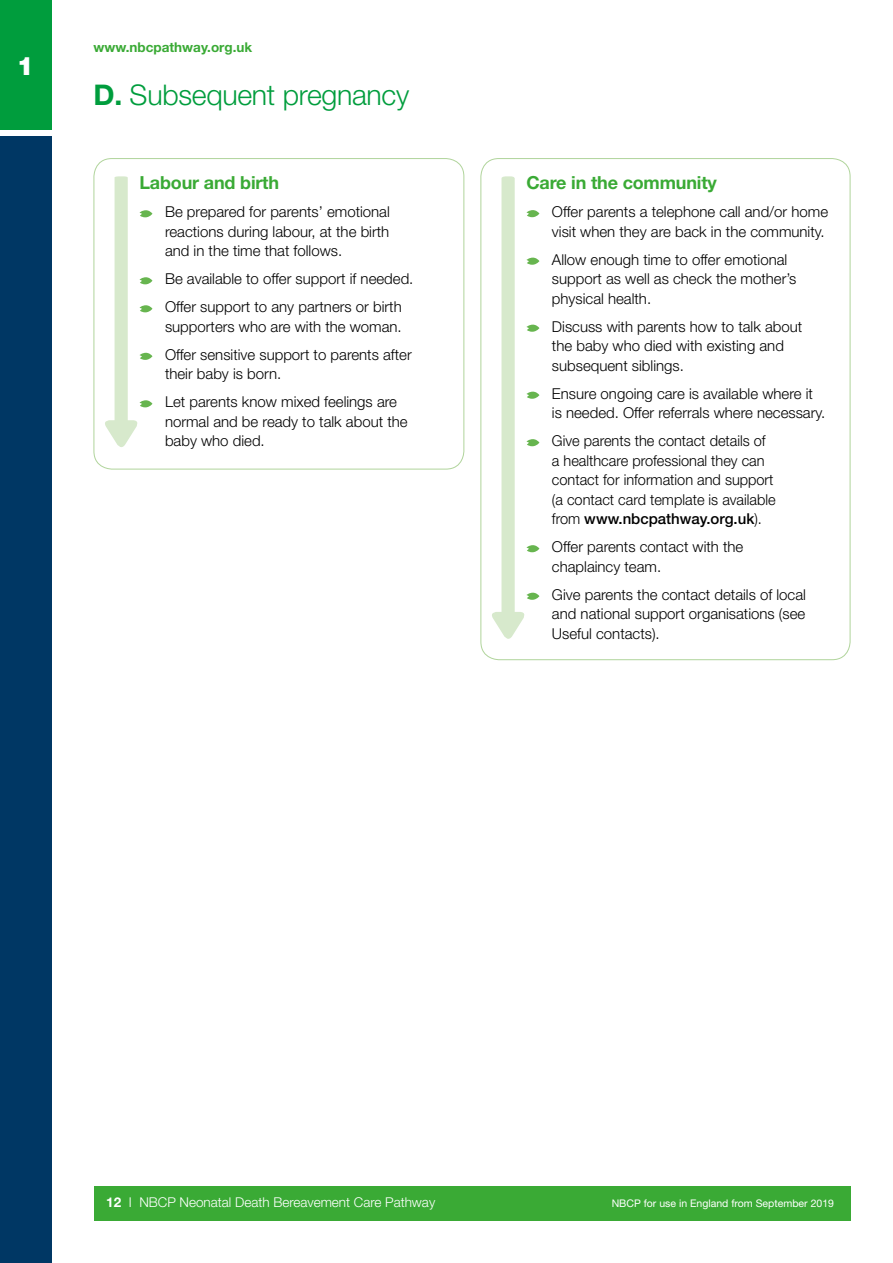
<style>
.page{position:relative;width:893px;height:1263px;background:#fff}
.page>*{position:absolute;margin:0;border:0;box-sizing:border-box;transform-origin:0 0}
.t1{font:300 28.5px "Helvetica Neue LT Std";letter-spacing:-.01em;color:#009d3d}
.t2{font:900 25.5px "Helvetica Neue LT Std";color:#fff}
.t3{font:700 18px "Helvetica Neue LT Std";letter-spacing:-.01em;color:#3aaa35}
.t4{font:300 15px/19.5px "Helvetica Neue LT Std";color:#000}
.t5{font:300 13.5px "Helvetica Neue LT Std";color:#fff}
.t6{font:700 13.5px "Helvetica Neue LT Std";color:#3aaa35}
.t7{font:10.5px "Helvetica Neue LT Std";color:#fff}
.s1{font-weight:700}
.s2{font-weight:500}
</style>
<div class="page">
<div style="left:94px;top:1186px;width:756px;height:34px;background:#3aaa35"></div>
<div style="left:94px;top:158px;width:370px;height:311px;border:1px solid #b0d49b;border-radius:18px"></div>
<svg style="left:105px;top:176px;width:47px;height:271px"></svg>
<svg style="left:492px;top:176px;width:47px;height:463px"></svg>
<div style="left:0;top:136px;width:51px;height:1127px;background:#003764"></div>
<div style="left:0;top:0;width:51px;height:130px;background:#009d3d"></div>
<h2 class="t2" style="left:17px;top:51px;width:19px">1</h2>
<p class="t6" style="left:94px;top:39px;width:160px">www.nbcpathway.org.uk</p>
<h1 class="t1" style="left:94px;top:78px;width:317px"><span class="s1">D.</span> Subsequent pregnancy</h1>
<p class="t3" style="left:139px;top:172px;width:141px">Labour and birth</p>
<p class="t4" style="left:165px;top:202px;width:226px;text-align:justify">Be prepared for parents’ emotional reactions during labour, at the birth and in the time that follows.</p>
<p class="t4" style="left:165px;top:265px;width:250px;line-height:28px">Be available to offer support if needed.<br>Offer support to any partners or birth</p>
<p class="t4" style="left:165px;top:312px;width:248px;line-height:28px">supporters who are with the woman.<br>Offer sensitive support to parents after</p>
<p class="t4" style="left:165px;top:360px;width:234px;line-height:28px">their baby is born.<br>Let parents know mixed feelings are</p>
<p class="t4" style="left:165px;top:411px;width:244px">normal and be ready to talk about the baby who died.</p>
<p class="t3" style="left:526px;top:172px;width:192px">Care in the community</p>
<p class="t4" style="left:552px;top:202px;width:278px">Offer parents a telephone call and/or home visit when they are back in the community.</p>
<p class="t4" style="left:552px;top:249px;width:246px">Allow enough time to offer emotional support as well as check the mother’s physical health.</p>
<p class="t4" style="left:552px;top:316px;width:252px">Discuss with parents how to talk about the baby who died with existing and subsequent siblings.</p>
<p class="t4" style="left:552px;top:383px;width:275px">Ensure ongoing care is available where it is needed. Offer referrals where necessary.</p>
<p class="t4" style="left:552px;top:431px;width:225px">Give parents the contact details of a healthcare professional they can contact for information and support (a contact card template is available from <span class="s2">www.nbcpathway.org.uk</span>).</p>
<p class="t4" style="left:552px;top:537px;width:193px">Offer parents contact with the chaplaincy team.</p>
<p class="t4" style="left:552px;top:584px;width:255px;text-align:justify">Give parents the contact details of local and national support organisations (see Useful contacts).</p>
<p class="t5" style="left:106px;top:1194px;width:330px"><span class="s1">12</span> I NBCP Neonatal Death Bereavement Care Pathway</p>
<p class="t7" style="left:612px;top:1197px;width:224px">NBCP for use in England from September 2019</p>
</div>
